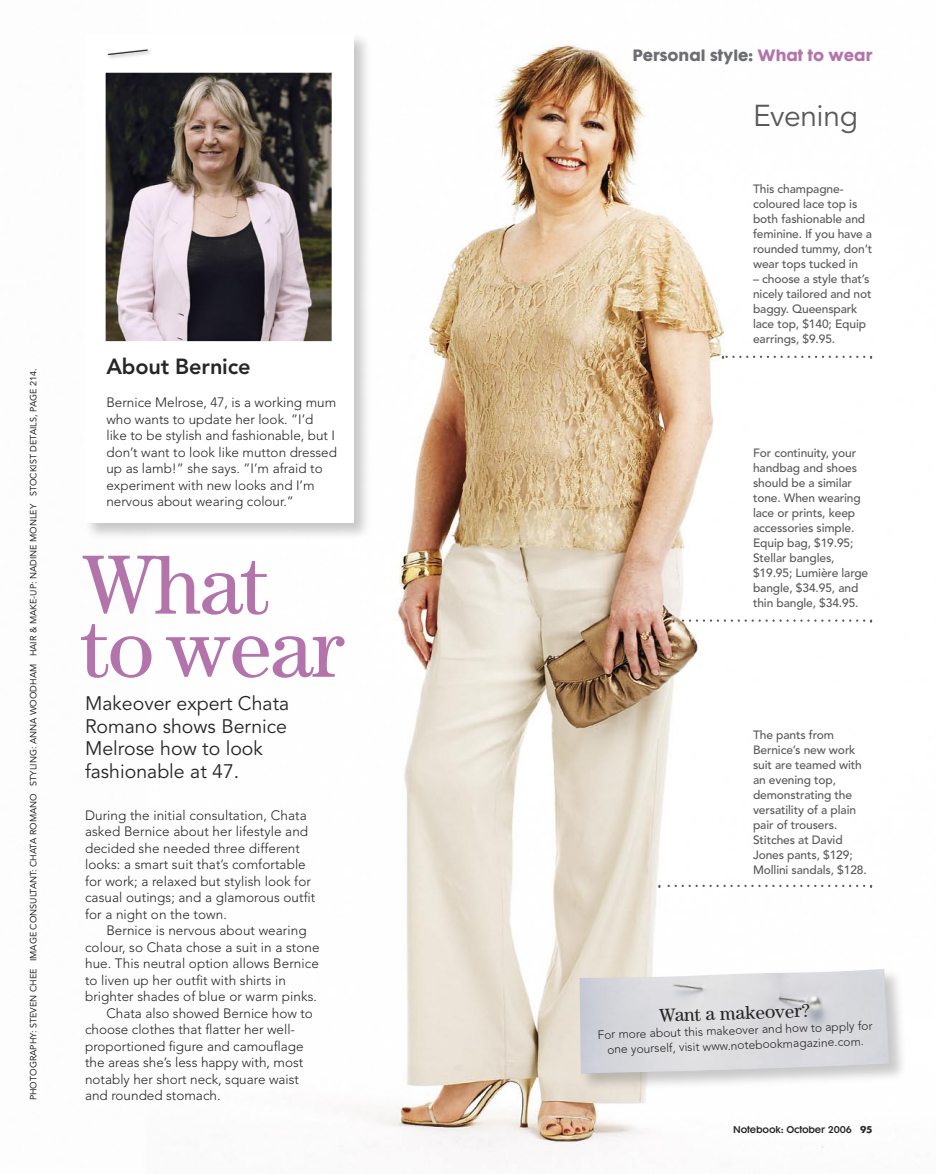
<style>
.page{position:relative;width:936px;height:1174px;background:#fff}
.page>*{position:absolute;margin:0;border:0;box-sizing:border-box;transform-origin:0 0}
.NB_head_serif{font:84.15px/63.2px "Century Std";letter-spacing:-.015em;color:#b374ac}
.NB_intro_light_45{font:30px "Avenir LT Std";letter-spacing:-.015em;color:#59595b}
.NB_box_subhead_sans{font:800 21.75px "Avenir LT Std";letter-spacing:-.01em;color:#272525}
.NB_intro_light_45-2{font:19.5px/22.5px "Avenir LT Std";color:#272525}
.NB_box_subhead_serif{font:18.9px "Century Std";color:#272525}
.NB_tag{font:700 15px "PL Futura Maxi";color:#6d6e71}
.NB_body_copy{font:300 13.5px/16.5px "Avenir LT Std";color:#272525}
.NB_body_copy_first_par{font:300 13.5px/16.5px "Avenir LT Std";letter-spacing:.005em;color:#272525}
.NB_box_copy{font:300 13.5px/16.5px "Avenir LT Std";color:#272525}
.NB_caption{font:500 12px/15px "Avenir LT Std";letter-spacing:-.01em;color:#59595b}
.NB_box_subhead_serif-2{font:300 12px/15.1px "Avenir LT Std";color:#272525;text-align:center}
.NB_spine_credit{font:9px "Avenir LT Std";color:#272525}
.NB_page_no_rhpg{font:9px "PL Futura Maxi Demi";letter-spacing:-.02em;color:#272525}
.s1{color:#b374ac}
.s2{font-family:"PL Futura Maxi";font-weight:700}
</style>
<div class="page">
<img style="left:356px;top:44px;width:517px;height:1119px">
<div style="left:82px;top:31px;width:290px;height:512px;background:#272525;opacity:.25"></div>
<div style="left:85px;top:34px;width:268px;height:489px;background:#fff"></div>
<div style="left:105px;top:47px;width:48px;height:13px;background:#272525;opacity:.4"></div>
<svg style="left:106px;top:47px;width:43px;height:12px"></svg>
<img style="left:106px;top:73px;width:225px;height:268px">
<svg style="left:723px;top:354px;width:149px;height:5px"></svg>
<div style="left:576px;top:966px;width:333px;height:127px;background:#272525;opacity:.25"></div>
<img style="left:579px;top:968px;width:310px;height:105px">
<svg style="left:673px;top:618px;width:199px;height:5px"></svg>
<svg style="left:659px;top:883px;width:213px;height:5px"></svg>
<p class="NB_spine_credit" style="left:28px;top:1100px;width:733px;rotate:-90deg">PHOTOGRAPHY: STEVEN CHEE IMAGE CONSULTANT: CHATA ROMANO STYLING: ANNA WOODHAM HAIR &amp; MAKE-UP: NADINE MONLEY STOCKIST DETAILS, PAGE 214.</p>
<p class="NB_box_subhead_sans" style="left:106px;top:354px;width:145px">About Bernice</p>
<p class="NB_box_copy" style="left:106px;top:394px;width:232px">Bernice Melrose, 47, is a working mum who wants to update her look. ”I’d like to be stylish and fashionable, but I don’t want to look like mutton dressed up as lamb!” she says. ”I’m afraid to experiment with new looks and I’m nervous about wearing colour.”</p>
<p class="NB_head_serif" style="left:81px;top:552px;width:265px">What to wear</p>
<p class="NB_intro_light_45-2" style="left:85px;top:693px;width:206px">Makeover expert Chata<br>Romano shows Bernice<br>Melrose how to look fashionable at 47.</p>
<p class="NB_body_copy_first_par" style="left:85px;top:807px;width:232px">During the initial consultation, Chata asked Bernice about her lifestyle and decided she needed three different looks: a smart suit that’s comfortable for work; a relaxed but stylish look for casual outings; and a glamorous outfit for a night on the town.</p>
<p class="NB_body_copy" style="left:85px;top:922px;width:236px;text-indent:21px">Bernice is nervous about wearing colour, so Chata chose a suit in a stone hue. This neutral option allows Bernice to liven up her outfit with shirts in brighter shades of blue or warm pinks.</p>
<p class="NB_body_copy" style="left:85px;top:1005px;width:229px;text-indent:21px">Chata also showed Bernice how to choose clothes that flatter her well&shy;proportioned figure and camouflage the areas she’s less happy with, most notably her short neck, square waist and rounded stomach.</p>
<p class="NB_tag" style="left:632px;top:44px;width:241px">Personal style: <span class="s1">What to wear</span></p>
<p class="NB_intro_light_45" style="left:753px;top:99px;width:106px">Evening</p>
<p class="NB_caption" style="left:753px;top:181px;width:121px">This champagne&shy;coloured lace top is both fashionable and feminine. If you have a rounded tummy, don’t wear tops tucked in</p>
<p class="NB_caption" style="left:753px;top:271px;width:120px">– choose a style that’s nicely tailored and not baggy. Queenspark lace top, $140; Equip earrings, $9.95.</p>
<p class="NB_caption" style="left:753px;top:445px;width:117px">For continuity, your handbag and shoes should be a similar tone. When wearing lace or prints, keep accessories simple.<br>Equip bag, $19.95;<br>Stellar bangles, $19.95; Lumière large bangle, $34.95, and thin bangle, $34.95.</p>
<p class="NB_caption" style="left:753px;top:727px;width:115px">The pants from<br>Bernice’s new work suit are teamed with an evening top, demonstrating the versatility of a plain pair of trousers.<br>Stitches at David<br>Jones pants, $129;<br>Mollini sandals, $128.</p>
<p class="NB_box_subhead_serif" style="left:658px;top:1004px;width:152px;rotate:-2deg">Want a makeover?</p>
<p class="NB_box_subhead_serif-2" style="left:597px;top:1027px;width:277px;rotate:-2deg">For more about this makeover and how to apply for one yourself, visit www.notebookmagazine.com.</p>
<p class="NB_page_no_rhpg" style="left:733px;top:1124px;width:140px">Notebook: October 2006 <span class="s2">95</span></p>
</div>
